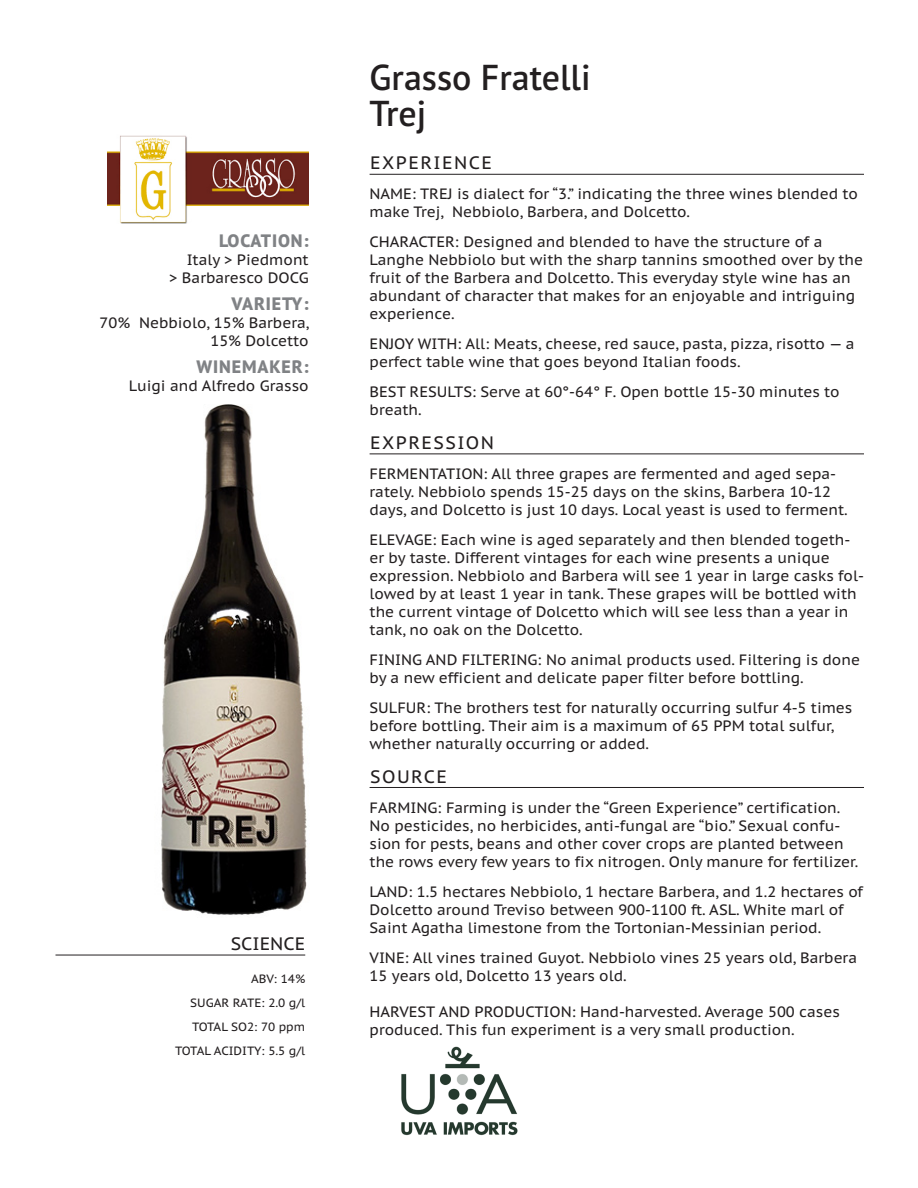
<style>
.page{position:relative;width:918px;height:1188px;background:#fff}
.page>*{position:absolute;margin:0;border:0;box-sizing:border-box;transform-origin:0 0}
.Wine_Name{font:600 36px "PT Sans Pro";color:#231f20}
.Section_Heder{font:18px "PT Sans Pro Caption";letter-spacing:.08em;color:#231f20}
.Location_Variety{font:800 18px "PT Sans Pro";letter-spacing:.05em;color:#808285}
.Category{font:800 18px "PT Sans Pro";letter-spacing:.05em;color:#808285}
.Section_Heder_Right{font:18px "PT Sans Pro Caption";color:#231f20}
.Category-2{font:15px/18px "PT Sans Pro Caption";color:#231f20}
.Location_Variety-2{font:15px "PT Sans Pro Caption";color:#231f20}
.Science_Words{font:12px "PT Sans Pro Caption";color:#231f20}
</style>
<div class="page">
<hr style="left:370px;top:174px;width:494px;height:1px;background:#231f20">
<hr style="left:370px;top:454px;width:494px;height:1px;background:#231f20">
<hr style="left:370px;top:787px;width:494px;height:1px;background:#231f20">
<hr style="left:56px;top:955px;width:249px;height:1px;background:#231f20">
<img style="left:401px;top:1046px;width:117px;height:90px">
<img style="left:108px;top:135px;width:200px;height:88px">
<img style="left:161px;top:405px;width:146px;height:510px">
<p class="Location_Variety" style="left:219px;top:229px;width:91px">LOCATION:</p>
<p class="Category-2" style="left:187px;top:251px;width:124px">Italy &gt; Piedmont</p>
<p class="Category-2" style="left:169px;top:269px;width:141px">&gt; Barbaresco DOCG</p>
<p class="Category" style="left:232px;top:292px;width:79px">VARIETY:</p>
<p class="Location_Variety-2" style="left:100px;top:313px;width:211px">70% Nebbiolo, 15% Barbera,</p>
<p class="Location_Variety-2" style="left:210px;top:331px;width:100px">15% Dolcetto</p>
<p class="Location_Variety" style="left:197px;top:355px;width:114px">WINEMAKER:</p>
<p class="Category-2" style="left:129px;top:377px;width:181px">Luigi and Alfredo Grasso</p>
<p class="Section_Heder_Right" style="left:231px;top:932px;width:76px">SCIENCE</p>
<p class="Science_Words" style="left:251px;top:971px;width:56px">ABV: 14%</p>
<p class="Science_Words" style="left:190px;top:995px;width:117px">SUGAR RATE: 2.0 g/l</p>
<p class="Science_Words" style="left:192px;top:1019px;width:115px">TOTAL SO2: 70 ppm</p>
<p class="Science_Words" style="left:175px;top:1043px;width:132px">TOTAL ACIDITY: 5.5 g/l</p>
<p class="Wine_Name" style="left:370px;top:54px;width:223px">Grasso Fratelli</p>
<p class="Wine_Name" style="left:370px;top:90px;width:58px">Trej</p>
<p class="Section_Heder" style="left:370px;top:151px;width:123px">EXPERIENCE</p>
<p class="Category-2" style="left:370px;top:185px;width:490px">NAME: TREJ is dialect for “3.” indicating the three wines blended to make Trej, Nebbiolo, Barbera, and Dolcetto.</p>
<p class="Category-2" style="left:370px;top:233px;width:495px">CHARACTER: Designed and blended to have the structure of a Langhe Nebbiolo but with the sharp tannins smoothed over by the fruit of the Barbera and Dolcetto. This everyday style wine has an abundant of character that makes for an enjoyable and intriguing experience.</p>
<p class="Category-2" style="left:370px;top:335px;width:486px">ENJOY WITH: All: Meats, cheese, red sauce, pasta, pizza, risotto — a perfect table wine that goes beyond Italian foods.</p>
<p class="Category-2" style="left:370px;top:383px;width:472px">BEST RESULTS: Serve at 60°-64° F. Open bottle 15-30 minutes to breath.</p>
<p class="Section_Heder" style="left:370px;top:431px;width:125px">EXPRESSION</p>
<p class="Category-2" style="left:370px;top:464px;width:480px">FERMENTATION: All three grapes are fermented and aged sepa&shy;rately. Nebbiolo spends 15-25 days on the skins, Barbera 10-12 days, and Dolcetto is just 10 days. Local yeast is used to ferment.</p>
<p class="Category-2" style="left:370px;top:530px;width:496px">ELEVAGE: Each wine is aged separately and then blended togeth&shy;er by taste. Different vintages for each wine presents a unique expression. Nebbiolo and Barbera will see 1 year in large casks fol&shy;lowed by at least 1 year in tank. These grapes will be bottled with the current vintage of Dolcetto which will see less than a year in tank, no oak on the Dolcetto.</p>
<p class="Category-2" style="left:370px;top:650px;width:492px">FINING AND FILTERING: No animal products used. Filtering is done by a new efficient and delicate paper filter before bottling.</p>
<p class="Category-2" style="left:370px;top:698px;width:484px">SULFUR: The brothers test for naturally occurring sulfur 4-5 times before bottling. Their aim is a maximum of 65 PPM total sulfur, whether naturally occurring or added.</p>
<p class="Section_Heder" style="left:370px;top:765px;width:78px">SOURCE</p>
<p class="Category-2" style="left:370px;top:798px;width:490px">FARMING: Farming is under the “Green Experience” certification.<br>No pesticides, no herbicides, anti-fungal are “bio.” Sexual confu&shy;sion for pests, beans and other cover crops are planted between the rows every few years to fix nitrogen. Only manure for fertilizer.</p>
<p class="Category-2" style="left:370px;top:882px;width:495px">LAND: 1.5 hectares Nebbiolo, 1 hectare Barbera, and 1.2 hectares of<br>Dolcetto around Treviso between 900-1100 ft. ASL. White marl of<br>Saint Agatha limestone from the Tortonian-Messinian period.</p>
<p class="Category-2" style="left:370px;top:948px;width:489px">VINE: All vines trained Guyot. Nebbiolo vines 25 years old, Barbera<br>15 years old, Dolcetto 13 years old.</p>
<p class="Category-2" style="left:370px;top:1002px;width:472px">HARVEST AND PRODUCTION: Hand-harvested. Average 500 cases produced. This fun experiment is a very small production.</p>
</div>
